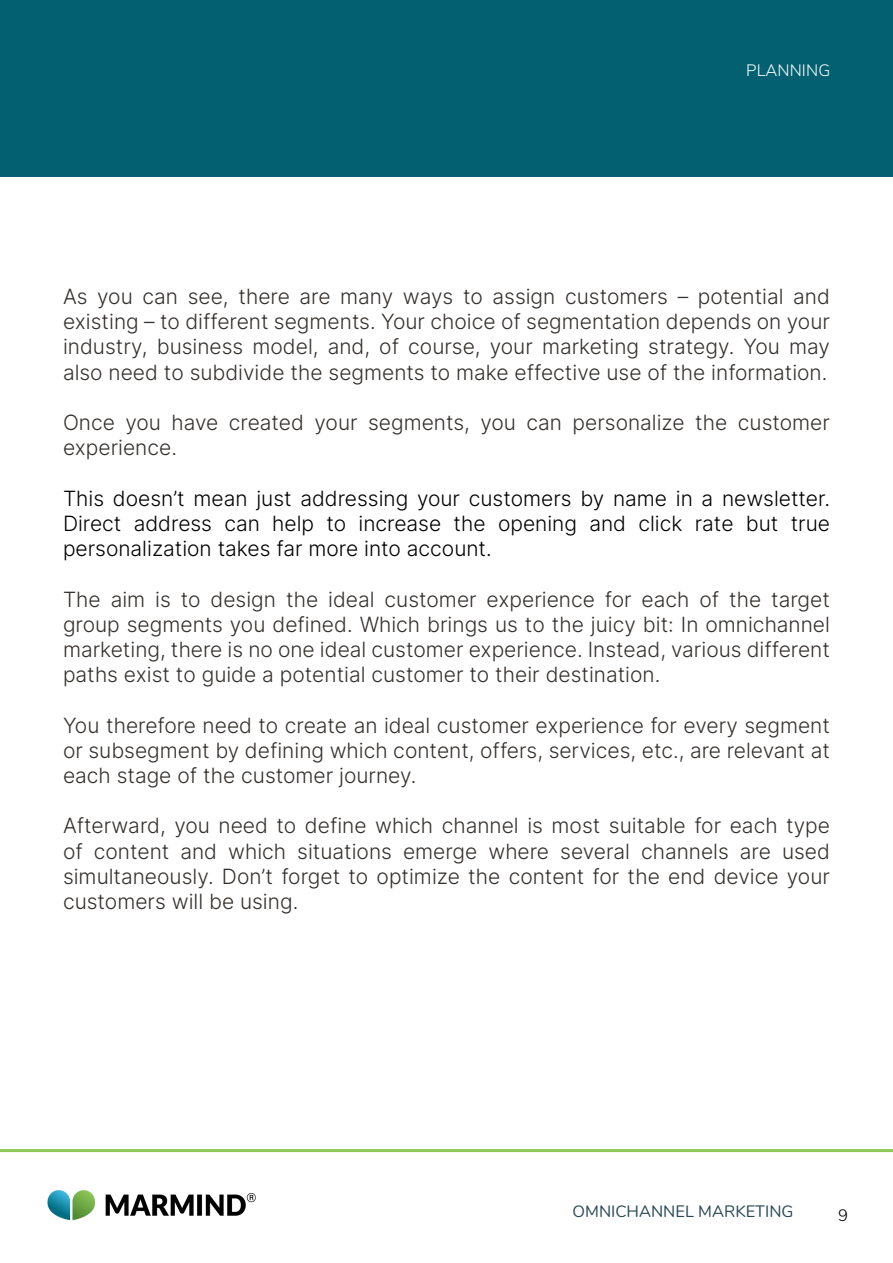
<style>
.page{position:relative;width:893px;height:1263px;background:#fff}
.page>*{position:absolute;margin:0;border:0;box-sizing:border-box;transform-origin:0 0}
.Fliestext{font:300 21px/25.2px "Inter";color:#34302d;text-align:justify}
.Fließtext__2{font:300 21px/25.2px "Inter";color:#000;text-align:justify}
.t1{font:16.5px "Nunito";color:#284855}
.Kopfzeile_Abschnitt{font:300 16.5px "Nunito Sans";letter-spacing:.01em;color:#fff}
.t2{font:300 16.5px "Nunito Sans";color:#000}
</style>
<div class="page">
<hr style="left:0;top:1149px;width:893px;height:3px;background:#8dc859">
<img style="left:47px;top:1190px;width:209px;height:30px">
<div style="left:0;top:0;width:893px;height:177px;background:#026070"></div>
<p class="Kopfzeile_Abschnitt" style="left:746px;top:59px;width:86px">PLANNING</p>
<p class="Fliestext" style="left:63px;top:283px;width:768px">As you can see, there are many ways to assign customers – potential and existing – to different segments. Your choice of segmentation depends on your industry, business model, and, of course, your marketing strategy. You may also need to subdivide the segments to make effective use of the information.</p>
<p class="Fliestext" style="left:63px;top:409px;width:768px">Once you have created your segments, you can personalize the customer experience.</p>
<p class="Fließtext__2" style="left:63px;top:485px;width:768px">This doesn’t mean just addressing your customers by name in a newsletter.<br>Direct address can help to increase the opening and click rate but true personalization takes far more into account.</p>
<p class="Fliestext" style="left:63px;top:586px;width:768px">The aim is to design the ideal customer experience for each of the target group segments you defined. Which brings us to the juicy bit: In omnichannel marketing, there is no one ideal customer experience. Instead, various different paths exist to guide a potential customer to their destination.</p>
<p class="Fliestext" style="left:63px;top:712px;width:768px">You therefore need to create an ideal customer experience for every segment or subsegment by defining which content, offers, services, etc., are relevant at each stage of the customer journey.</p>
<p class="Fliestext" style="left:63px;top:813px;width:768px">Afterward, you need to define which channel is most suitable for each type of content and which situations emerge where several channels are used simultaneously. Don’t forget to optimize the content for the end device your customers will be using.</p>
<p class="t1" style="left:572px;top:1199px;width:222px">OMNICHANNEL MARKETING</p>
<p class="t2" style="left:838px;top:1203px;width:11px">9</p>
</div>
